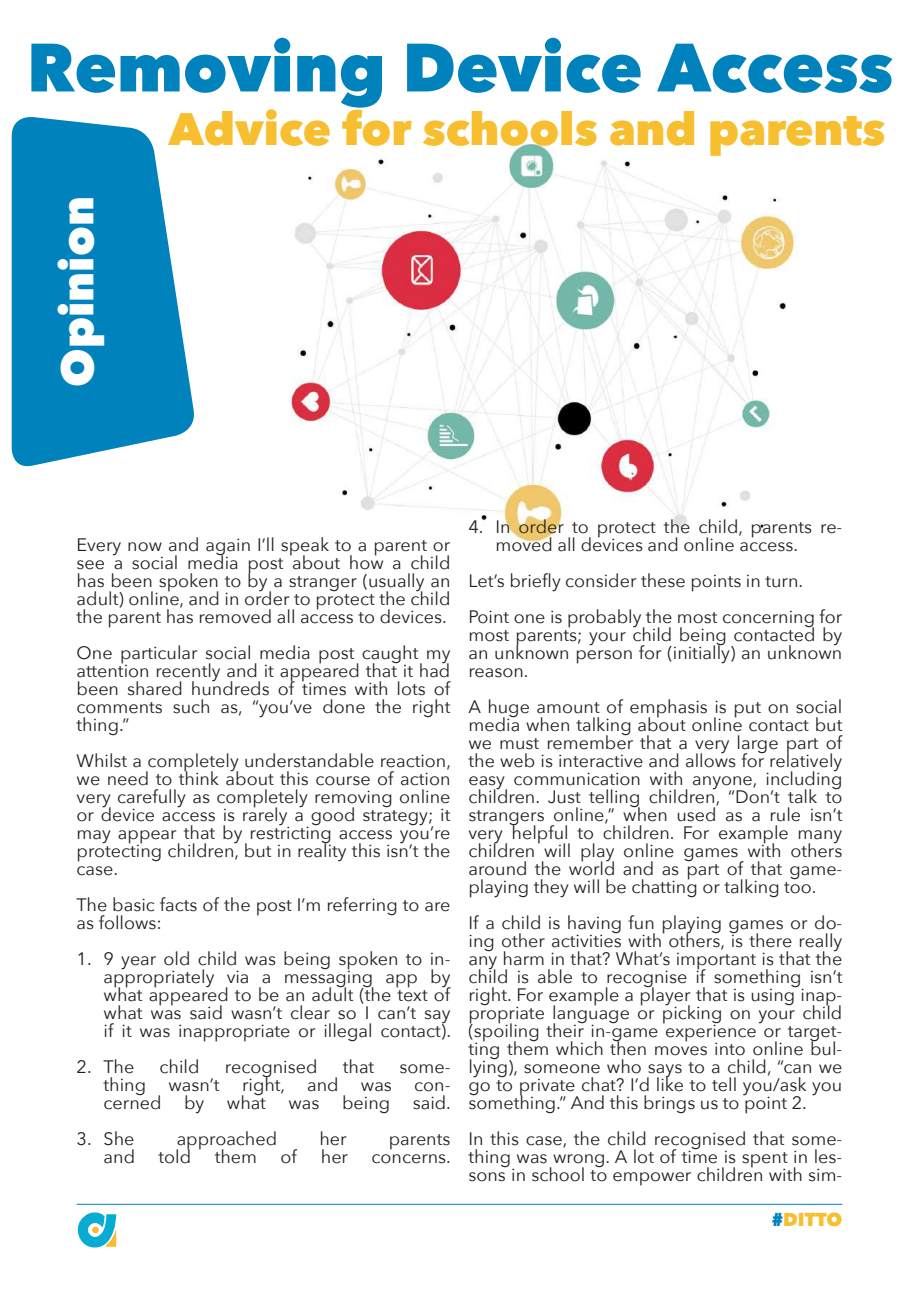
<style>
.page{position:relative;width:919px;height:1289px;background:#fff}
.page>*{position:absolute;margin:0;border:0;box-sizing:border-box;transform-origin:0 0}
.t1{font:800 67.5px "Avenir Next LT Pro";color:#0082bc}
.t2{font:800 45px "Avenir Next LT Pro";color:#f7bf2f}
.t3{font:800 45px "Avenir Next LT Pro";color:#fff}
.t4{font:800 18.6px "Avenir Next LT Pro";color:#f7bf2f}
.t5{font:18px/18px "Avenir Next";color:#231f20;text-align:justify}
.s1{color:#0082bc}
</style>
<div class="page">
<svg style="left:77px;top:1212px;width:40px;height:36px"></svg>
<div style="left:92px;top:1226px;width:7px;height:7px;background:#f7bb32;border-radius:50%"></div>
<hr style="left:77px;top:1203px;width:765px;height:1px;background:#0082bc">
<img style="left:290px;top:143px;width:506px;height:405px">
<svg style="left:12px;top:117px;width:182px;height:350px;fill:#0082bc"></svg>
<h1 class="t1" style="left:27px;top:26px;width:867px">Removing Device Access</h1>
<h2 class="t2" style="left:169px;top:102px;width:718px">Advice for schools and parents</h2>
<h2 class="t3" style="left:50px;top:386px;width:192px;rotate:-90deg">Opinion</h2>
<p class="t5" style="left:77px;top:534px;width:375px">Every now and again I’ll speak to a parent or see a social media post about how a child has been spoken to by a stranger (usually an adult) online, and in order to protect the child the parent has removed all access to devices.</p>
<p class="t5" style="left:77px;top:642px;width:375px">One particular social media post caught my attention recently and it appeared that it had been shared hundreds of times with lots of comments such as, “you’ve done the right thing.”</p>
<p class="t5" style="left:77px;top:750px;width:376px">Whilst a completely understandable reaction, we need to think about this course of action very carefully as completely removing online or device access is rarely a good strategy; it may appear that by restricting access you’re protecting children, but in reality this isn’t the case.</p>
<p class="t5" style="left:77px;top:894px;width:375px">The basic facts of the post I’m referring to are as follows:</p>
<p class="t5" style="left:104px;top:948px;width:349px;text-indent:-27px">1. 9 year old child was being spoken to in&shy;appropriately via a messaging app by what appeared to be an adult (the text of what was said wasn’t clear so I can’t say if it was inappropriate or illegal contact).</p>
<p class="t5" style="left:77px;top:1056px;width:59px">2. The</p>
<p class="t5" style="left:160px;top:1056px;width:41px">child</p>
<p class="t5" style="left:225px;top:1056px;width:94px">recognised</p>
<p class="t5" style="left:343px;top:1056px;width:33px">that</p>
<p class="t5" style="left:104px;top:1056px;width:348px;text-indent:296px">some&shy;thing wasn’t right, and was con&shy;cerned</p>
<p class="t5" style="left:184px;top:1092px;width:83px">by what</p>
<p class="t5" style="left:288px;top:1092px;width:33px">was</p>
<p class="t5" style="left:342px;top:1092px;width:50px">being</p>
<p class="t5" style="left:412px;top:1092px;width:40px">said.</p>
<p class="t5" style="left:77px;top:1128px;width:59px">3. She</p>
<p class="t5" style="left:177px;top:1128px;width:102px">approached</p>
<p class="t5" style="left:319px;top:1128px;width:29px">her</p>
<p class="t5" style="left:389px;top:1128px;width:63px">parents</p>
<p class="t5" style="left:104px;top:1146px;width:33px">and</p>
<p class="t5" style="left:159px;top:1146px;width:34px">told</p>
<p class="t5" style="left:215px;top:1146px;width:44px">them</p>
<p class="t5" style="left:280px;top:1146px;width:18px">of</p>
<p class="t5" style="left:321px;top:1146px;width:29px">her</p>
<p class="t5" style="left:371px;top:1146px;width:81px">concerns.</p>
<p class="t5" style="left:495px;top:516px;width:348px;text-indent:-27px">4. In order to protect the child, parents re&shy;moved all devices and online access.</p>
<p class="t5" style="left:468px;top:561px;width:375px;line-height:36px">Let’s briefly consider these points in turn.<br>Point one is probably the most concerning for</p>
<p class="t5" style="left:468px;top:624px;width:375px">most parents; your child being contacted by an unknown person for (initially) an unknown reason.</p>
<p class="t5" style="left:468px;top:696px;width:375px">A huge amount of emphasis is put on social media when talking about online contact but we must remember that a very large part of the web is interactive and allows for relatively easy communication with anyone, including children. Just telling children, “Don’t talk to strangers online,” when used as a rule isn’t very helpful to children. For example many children will play online games with others around the world and as part of that game&shy;playing they will be chatting or talking too.</p>
<p class="t5" style="left:468px;top:912px;width:375px">If a child is having fun playing games or do&shy;ing other activities with others, is there really any harm in that? What’s important is that the child is able to recognise if something isn’t right. For example a player that is using inap&shy;propriate language or picking on your child (spoiling their in-game experience or target&shy;ting them which then moves into online bul&shy;lying), someone who says to a child, “can we go to private chat? I’d like to tell you/ask you something.” And this brings us to point 2.</p>
<p class="t5" style="left:468px;top:1128px;width:375px">In this case, the child recognised that some&shy;thing was wrong. A lot of time is spent in les&shy;sons in school to empower children with sim-</p>
<p class="t4" style="left:771px;top:1208px;width:72px"><span class="s1">#</span>DITTO</p>
</div>
